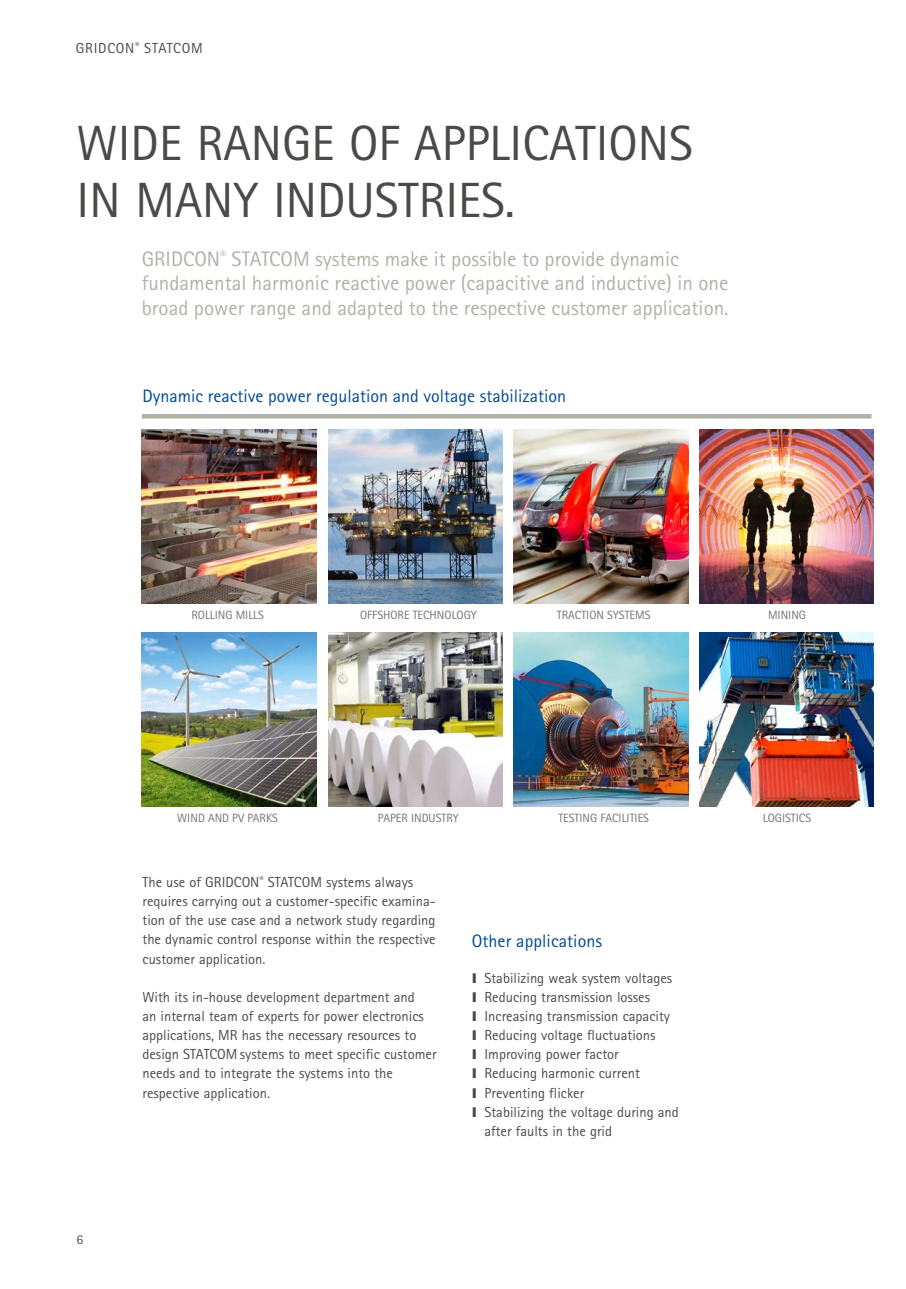
<style>
.page{position:relative;width:906px;height:1289px;background:#fff}
.page>*{position:absolute;margin:0;border:0;box-sizing:border-box;transform-origin:0 0}
.t1{font:49.5px/57.4px "Rotis Sans Serif Pro Cyr";color:#4a4a49}
.t2{font:21px/24.8px "Rotis Sans Serif Pro Cyr";color:#b2b1a7}
.t3{font:18px "Rotis Sans Serif Pro Cyr";color:#004994}
.t4{font:14.55px/19.2px "Rotis Sans Serif Pro Cyr";color:#4a4a49}
.t5{font:14.55px "Rotis Sans Serif Pro Cyr";letter-spacing:.05em;color:#4a4a49}
.t6{font:13.5px "Rotis Sans Serif Pro Cyr";color:#4a4a49}
.t7{font:12px "Rotis Sans Serif Pro Cyr";color:#757474}
.s1{font-family:"Arial";font-weight:900;font-size:13.5px}
</style>
<div class="page">
<img style="left:142px;top:429px;width:174px;height:174px">
<img style="left:142px;top:632px;width:174px;height:174px">
<img style="left:328px;top:429px;width:175px;height:174px">
<img style="left:328px;top:632px;width:175px;height:174px">
<img style="left:514px;top:429px;width:174px;height:174px">
<img style="left:699px;top:429px;width:174px;height:174px">
<img style="left:699px;top:632px;width:174px;height:174px">
<hr style="left:142px;top:414px;width:729px;height:4px;background:#b2b1a7">
<img style="left:514px;top:632px;width:174px;height:174px">
<p class="t5" style="left:76px;top:39px;width:128px">GRIDCON<sup>®</sup> STATCOM</p>
<h1 class="t1" style="left:77px;top:114px;width:618px">WIDE RANGE OF APPLICATIONS<br>IN MANY INDUSTRIES.</h1>
<h2 class="t2" style="left:142px;top:246px;width:588px">GRIDCON<sup>®</sup> STATCOM systems make it possible to provide dynamic fundamental harmonic reactive power (capacitive and inductive) in one broad power range and adapted to the respective customer application.</h2>
<p class="t3" style="left:143px;top:385px;width:425px">Dynamic reactive power regulation and voltage stabilization</p>
<p class="t7" style="left:191px;top:608px;width:74px">ROLLING MILLS</p>
<p class="t7" style="left:360px;top:608px;width:118px">OFFSHORE TECHNOLOGY</p>
<p class="t7" style="left:557px;top:608px;width:95px">TRACTION SYSTEMS</p>
<p class="t6" style="left:77px;top:1231px;width:8px">6</p>
<p class="t7" style="left:177px;top:811px;width:102px">WIND AND PV PARKS</p>
<p class="t7" style="left:378px;top:811px;width:82px">PAPER INDUSTRY</p>
<p class="t7" style="left:558px;top:811px;width:92px">TESTING FACILITIES</p>
<p class="t4" style="left:142px;top:872px;width:295px">The use of GRIDCON<sup>®</sup> STATCOM systems always requires carrying out a customer-specific examina&shy;tion of the use case and a network study regarding the dynamic control response within the respective customer application.</p>
<p class="t4" style="left:142px;top:987px;width:296px">With its in-house development department and<br>an internal team of experts for power electronics applications, MR has the necessary resources to design STATCOM systems to meet specific customer needs and to integrate the systems into the respective application.</p>
<p class="t3" style="left:472px;top:930px;width:132px">Other applications</p>
<p class="t4" style="left:472px;top:968px;width:202px"><span class="s1">I</span> Stabilizing weak system voltages</p>
<p class="t4" style="left:472px;top:987px;width:180px"><span class="s1">I</span> Reducing transmission losses</p>
<p class="t4" style="left:472px;top:1006px;width:200px"><span class="s1">I</span> Increasing transmission capacity</p>
<p class="t4" style="left:472px;top:1025px;width:185px"><span class="s1">I</span> Reducing voltage fluctuations</p>
<p class="t4" style="left:472px;top:1044px;width:149px"><span class="s1">I</span> Improving power factor</p>
<p class="t4" style="left:472px;top:1063px;width:170px"><span class="s1">I</span> Reducing harmonic current</p>
<p class="t4" style="left:472px;top:1083px;width:114px"><span class="s1">I</span> Preventing flicker</p>
<p class="t4" style="left:472px;top:1102px;width:209px"><span class="s1">I</span> Stabilizing the voltage during and</p>
<p class="t4" style="left:484px;top:1121px;width:129px">after faults in the grid</p>
<p class="t7" style="left:768px;top:608px;width:40px">MINING</p>
<p class="t7" style="left:763px;top:811px;width:50px">LOGISTICS</p>
</div>
